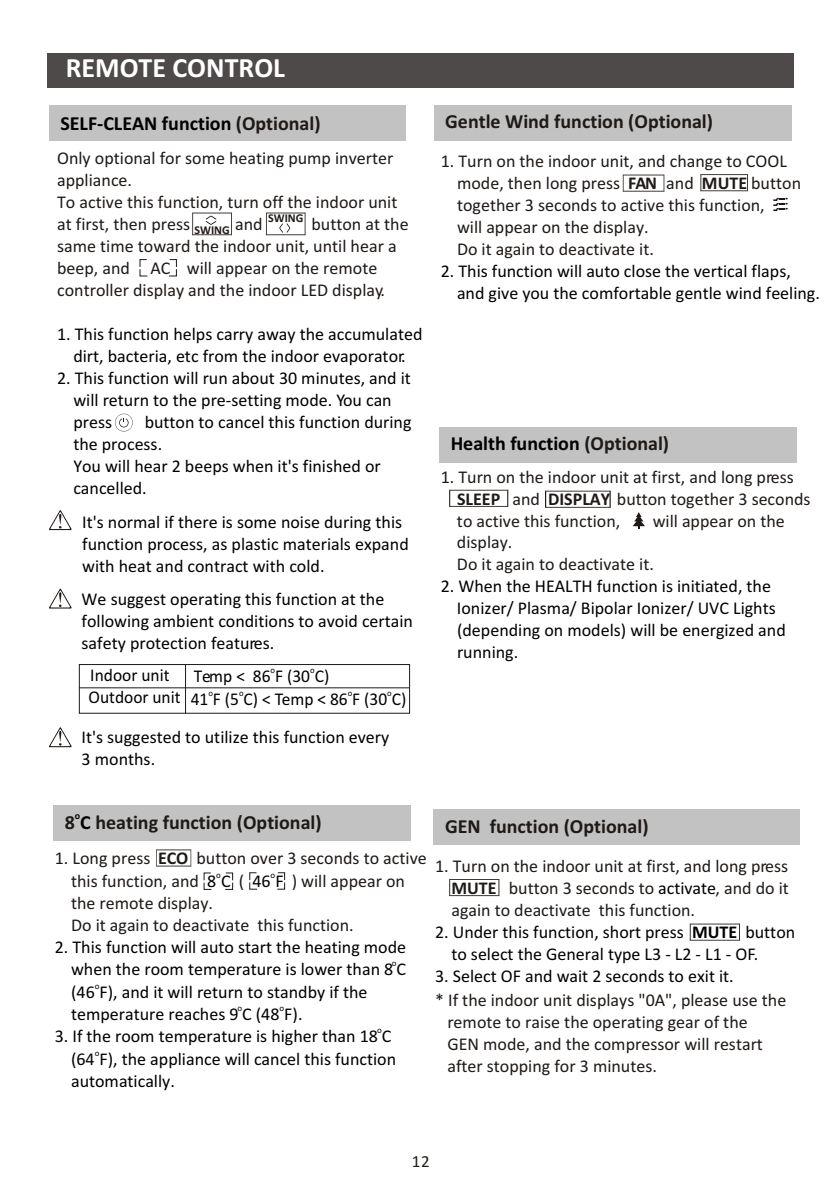
<style>
.page{position:relative;width:840px;height:1192px;background:#fff}
.page>*{position:absolute;margin:0;border:0;box-sizing:border-box;transform-origin:0 0}
.t1{font:700 28px "Calibri";color:#fff}
.t2{font:700 20px "Calibri";color:#1f1a17}
.t3{font:700 20px "Calibri";color:#000}
.t4{font:18px/22px "Calibri";color:#000}
.t5{font:18px/22px "Calibri";color:#1f1a17}
.t6{font:17px "Calibri";color:#1f1a17}
.t7{font:700 12px "Calibri";color:#1f1a17}
.t8{font:700 10px "Calibri";color:#000}
.t9{font:9px "Calibri";color:#000}
.s1{color:#1f1a17}
.s2{font-weight:700}
.s3{color:#000}
</style>
<div class="page">
<div style="left:48px;top:53px;width:746px;height:35px;background:#4f4a4a"></div>
<div style="left:434px;top:105px;width:358px;height:36px;background:#c2c2c2"></div>
<div style="left:49px;top:105px;width:356px;height:36px;background:#c2c2c2"></div>
<div style="left:439px;top:427px;width:358px;height:36px;background:#c2c2c2"></div>
<svg style="left:115px;top:414px;width:18px;height:17px"></svg>
<svg style="left:139px;top:259px;width:9px;height:18px"></svg>
<svg style="left:169px;top:259px;width:8px;height:18px"></svg>
<svg style="left:49px;top:510px;width:23px;height:20px"></svg>
<svg style="left:49px;top:588px;width:23px;height:21px"></svg>
<svg style="left:49px;top:727px;width:23px;height:20px"></svg>
<svg style="left:623px;top:175px;width:42px;height:17px"></svg>
<svg style="left:700px;top:174px;width:48px;height:17px"></svg>
<svg style="left:449px;top:490px;width:59px;height:17px"></svg>
<svg style="left:773px;top:198px;width:15px;height:13px"></svg>
<svg style="left:633px;top:512px;width:12px;height:17px"></svg>
<svg style="left:192px;top:213px;width:40px;height:22px"></svg>
<svg style="left:266px;top:213px;width:40px;height:22px"></svg>
<div style="left:53px;top:805px;width:358px;height:36px;background:#c2c2c2"></div>
<svg style="left:156px;top:849px;width:36px;height:18px"></svg>
<svg style="left:249px;top:872px;width:9px;height:18px"></svg>
<svg style="left:277px;top:872px;width:9px;height:18px"></svg>
<svg style="left:203px;top:872px;width:9px;height:18px"></svg>
<svg style="left:225px;top:872px;width:9px;height:18px"></svg>
<div style="left:434px;top:810px;width:366px;height:35px;background:#c2c2c2"></div>
<svg style="left:449px;top:879px;width:50px;height:17px"></svg>
<svg style="left:545px;top:491px;width:66px;height:17px"></svg>
<div style="left:79px;top:664px;width:331px;height:49px;border:1px solid #1f1a17"></div>
<hr style="left:79px;top:687px;width:330px;height:1px;background:#1f1a17">
<hr style="left:185px;top:665px;width:1px;height:49px;background:#1f1a17">
<svg style="left:690px;top:924px;width:50px;height:17px"></svg>
<h1 class="t1" style="left:66px;top:56px;width:221px">REMOTE CONTROL</h1>
<p class="t3" style="left:60px;top:115px;width:262px">SELF-CLEAN function <span class="s1">(Optional)</span></p>
<p class="t2" style="left:445px;top:113px;width:269px">Gentle Wind function (Optional)</p>
<p class="t5" style="left:57px;top:149px;width:342px">Only optional for some heating pump inverter appliance.<br>To active this function, turn off the indoor unit at first, then press</p>
<p class="t5" style="left:457px;top:151px;width:346px;text-indent:-16px">1. Turn on the indoor unit, and change to COOL mode, then long press <span class="s2">FAN</span> and <span class="s2">MUTE</span> button together 3 seconds to active this function,<br>will appear on the display.<br>Do it again to deactivate it.</p>
<p class="t4" style="left:457px;top:261px;width:364px;text-indent:-16px">2. This function will auto close the vertical flaps, and give you the comfortable gentle wind feeling.</p>
<p class="t7" style="left:268px;top:213px;width:37px">SWING</p>
<p class="t5" style="left:57px;top:215px;width:353px;text-indent:254px">button at the same time toward the indoor unit, until hear a beep, and AC will appear on the remote controller display and the indoor LED display.</p>
<p class="t4" style="left:57px;top:325px;width:367px;text-align:center">1. This function helps carry away the accumulated dirt, bacteria, etc from the indoor evaporator.</p>
<p class="t4" style="left:73px;top:369px;width:339px;text-indent:-16px">2. This function will run about 30 minutes, and it will return to the pre-setting mode. You can press</p>
<p class="t5" style="left:235px;top:215px;width:29px">and</p>
<p class="t7" style="left:195px;top:225px;width:37px">SWING</p>
<p class="t4" style="left:73px;top:413px;width:340px;text-indent:71px">button to cancel this function during the process.<br>You will hear 2 beeps when it's finished or cancelled.</p>
<p class="t4" style="left:82px;top:512px;width:328px">It's normal if there is some noise during this function process, as plastic materials expand with heat and contract with cold.</p>
<p class="t3" style="left:451px;top:435px;width:220px">Health function <span class="s1">(Optional)</span></p>
<p class="t5" style="left:457px;top:467px;width:355px;text-indent:-16px">1. Turn on the indoor unit at first, and long press<br><span class="s2">SLEEP</span> and <span class="s2">DISPLAY</span> button together 3 seconds to active this function,</p>
<p class="t5" style="left:653px;top:511px;width:134px">will appear on the</p>
<p class="t5" style="left:457px;top:533px;width:198px">display.<br>Do it again to deactivate it.</p>
<p class="t4" style="left:457px;top:577px;width:330px;text-indent:-16px">2. When the HEALTH function is initiated, the Ionizer/ Plasma/ Bipolar Ionizer/ UVC Lights (depending on models) will be energized and running.</p>
<p class="t4" style="left:82px;top:590px;width:333px">We suggest operating this function at the following ambient conditions to avoid certain safety protection features.</p>
<p class="t4" style="left:89px;top:666px;width:94px">Indoor unit<br>Outdoor unit</p>
<p class="t9" style="left:271px;top:666px;width:6px">o</p>
<p class="t9" style="left:310px;top:666px;width:6px">o</p>
<p class="t4" style="left:194px;top:666px;width:137px">Temp &lt; 86 F (30 C)</p>
<p class="t9" style="left:208px;top:689px;width:6px">o</p>
<p class="t9" style="left:239px;top:689px;width:6px">o</p>
<p class="t9" style="left:348px;top:689px;width:6px">o</p>
<p class="t9" style="left:387px;top:689px;width:6px">o</p>
<p class="t4" style="left:191px;top:689px;width:217px">41 F (5 C) &lt; Temp &lt; 86 F (30 C)</p>
<p class="t4" style="left:82px;top:727px;width:309px">It's suggested to utilize this function every<br>3 months.</p>
<p class="t8" style="left:75px;top:811px;width:7px">o</p>
<p class="t3" style="left:80px;top:814px;width:12px">C</p>
<p class="t5" style="left:71px;top:849px;width:357px;text-indent:-16px">1. Long press <span class="s2">ECO</span> button over 3 seconds to active this function, and</p>
<p class="t2" style="left:65px;top:814px;width:259px">8 heating function (Optional)</p>
<p class="t9" style="left:216px;top:871px;width:6px">o</p>
<p class="t9" style="left:271px;top:871px;width:6px">o</p>
<p class="t4" style="left:207px;top:871px;width:78px">8C 46F</p>
<p class="t5" style="left:239px;top:871px;width:7px">(</p>
<p class="t5" style="left:292px;top:871px;width:115px">) will appear on</p>
<p class="t5" style="left:71px;top:893px;width:284px">the remote display.<br>Do it again to deactivate this function.</p>
<p class="t4" style="left:55px;top:937px;width:353px">2. This function will auto start the heating mode</p>
<p class="t9" style="left:392px;top:959px;width:6px">o</p>
<p class="t4" style="left:71px;top:960px;width:337px">when the room temperature is lower than 8 C</p>
<p class="t9" style="left:95px;top:982px;width:6px">o</p>
<p class="t4" style="left:71px;top:982px;width:298px">(46 F), and it will return to standby if the</p>
<p class="t9" style="left:237px;top:1004px;width:6px">o</p>
<p class="t9" style="left:280px;top:1004px;width:6px">o</p>
<p class="t4" style="left:71px;top:1004px;width:233px">temperature reaches 9 C (48 F).</p>
<p class="t9" style="left:377px;top:1027px;width:6px">o</p>
<p class="t4" style="left:55px;top:1027px;width:338px">3. If the room temperature is higher than 18 C</p>
<p class="t9" style="left:95px;top:1049px;width:6px">o</p>
<p class="t4" style="left:71px;top:1049px;width:327px">(64 F), the appliance will cancel this function automatically.</p>
<p class="t2" style="left:445px;top:818px;width:205px">GEN function (Optional)</p>
<p class="t5" style="left:451px;top:856px;width:339px;text-align:justify;text-indent:-16px">1. Turn on the indoor unit at first, and long press <span class="s2">MUTE</span> button 3 seconds to <span class="s3">activate</span>, and do it again to deactivate this function.</p>
<p class="t4" style="left:451px;top:922px;width:345px;text-indent:-16px">2. Under this function, short press <span class="s2">MUTE</span> button to select the General type L3 - L2 - L1 - OF.</p>
<p class="t4" style="left:435px;top:966px;width:300px">3. Select OF and wait 2 seconds to exit it.</p>
<p class="t5" style="left:447px;top:990px;width:340px;text-indent:-12px">* If the indoor unit displays "0A", please use the remote to raise the operating gear of the<br>GEN mode, and the compressor will restart after stopping for 3 minutes.</p>
<p class="t6" style="left:412px;top:1155px;width:19px">12</p>
</div>
